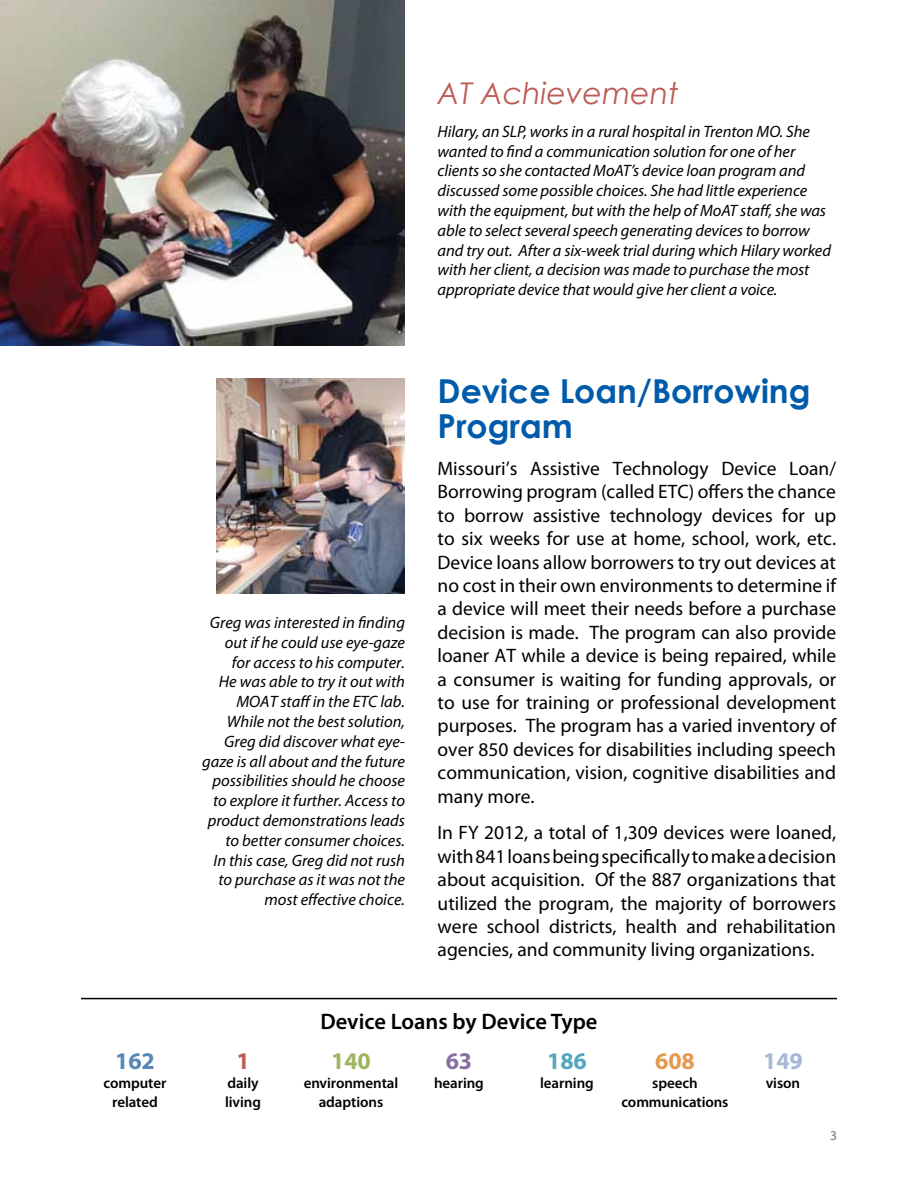
<style>
.page{position:relative;width:918px;height:1188px;background:#fff}
.page>*{position:absolute;margin:0;border:0;box-sizing:border-box;transform-origin:0 0}
.t1{font:700 33px/35.2px "Century Gothic";color:#005baa}
.t2{font:italic 30px "Century Gothic";color:#bd5c55}
.t3{font:700 24px "Myriad Pro";color:#5587b7}
.t4{font:700 24px "Myriad Pro";color:#9eb560}
.t5{font:700 24px "Myriad Pro";color:#52a8bd}
.t6{font:700 24px "Myriad Pro";color:#e4994e}
.t7{font:700 24px "Myriad Pro";color:#a7b8d6}
.t8{font:700 24px "Myriad Pro";color:#876fa2}
.t9{font:700 24px "Myriad Pro";color:#bd5c55}
.t10{font:600 22.5px "Myriad Pro";color:#000}
.t11{font:19.5px/23.4px "Myriad Pro";color:#000;text-align:justify}
.t12{font:italic 16.5px/19.8px "Myriad Pro";letter-spacing:-.005em;color:#000}
.t13{font:600 15px/18.8px "Myriad Pro";letter-spacing:-.005em;color:#000;text-align:center}
.t14{font:13.5px "Myriad Pro";color:#807469}
</style>
<div class="page">
<img style="left:0;top:0;width:405px;height:346px">
<hr style="left:81px;top:998px;width:756px;height:1px;background:#000">
<img style="left:216px;top:378px;width:189px;height:216px">
<p class="t3" style="left:115px;top:1045px;width:41px">162</p>
<p class="t13" style="left:104px;top:1073px;width:64px">computer related</p>
<p class="t12" style="left:202px;top:612px;width:204px;text-align:right">Greg was interested in finding out if he could use eye-gaze<br>for access to his computer.<br>He was able to try it out with<br>MOAT staff in the ETC lab.<br>While not the best solution,<br>Greg did discover what eye&shy;gaze is all about and the future possibilities should he choose to explore it further. Access to product demonstrations leads to better consumer choices.<br>In this case, Greg did not rush to purchase as it was not the most effective choice.</p>
<h2 class="t2" style="left:438px;top:72px;width:242px">AT Achievement</h2>
<p class="t12" style="left:438px;top:121px;width:395px">Hilary, an SLP, works in a rural hospital in Trenton MO. She wanted to find a communication solution for one of her clients so she contacted MoAT’s device loan program and discussed some possible choices. She had little experience with the equipment, but with the help of MoAT staff, she was able to select several speech generating devices to borrow and try out. After a six-week trial during which Hilary worked with her client, a decision was made to purchase the most appropriate device that would give her client a voice.</p>
<h1 class="t1" style="left:438px;top:372px;width:374px">Device Loan/Borrowing<br>Program</h1>
<p class="t11" style="left:438px;top:456px;width:400px">Missouri’s Assistive Technology Device Loan/ Borrowing program (called ETC) offers the chance to borrow assistive technology devices for up to six weeks for use at home, school, work, etc.<br>Device loans allow borrowers to try out devices at no cost in their own environments to determine if a device will meet their needs before a purchase decision is made. The program can also provide loaner AT while a device is being repaired, while a consumer is waiting for funding approvals, or to use for training or professional development purposes. The program has a varied inventory of over 850 devices for disabilities including speech communication, vision, cognitive disabilities and many more.</p>
<p class="t11" style="left:438px;top:821px;width:400px">In FY 2012, a total of 1,309 devices were loaned, with 841 loans being specifically to make a decision about acquisition. Of the 887 organizations that utilized the program, the majority of borrowers were school districts, health and rehabilitation agencies, and community living organizations.</p>
<p class="t9" style="left:236px;top:1045px;width:15px">1</p>
<p class="t13" style="left:225px;top:1073px;width:37px;text-align:left">daily living</p>
<p class="t10" style="left:320px;top:1008px;width:279px">Device Loans by Device Type</p>
<p class="t4" style="left:331px;top:1045px;width:41px">140</p>
<p class="t13" style="left:304px;top:1073px;width:96px">environmental adaptions</p>
<p class="t8" style="left:446px;top:1045px;width:28px">63</p>
<p class="t13" style="left:434px;top:1073px;width:51px">hearing</p>
<p class="t5" style="left:547px;top:1045px;width:41px">186</p>
<p class="t13" style="left:540px;top:1073px;width:55px">learning</p>
<p class="t6" style="left:655px;top:1045px;width:41px">608</p>
<p class="t13" style="left:621px;top:1073px;width:109px">speech communications</p>
<p class="t7" style="left:763px;top:1045px;width:41px">149</p>
<p class="t13" style="left:766px;top:1073px;width:36px">vison</p>
<p class="t14" style="left:830px;top:1127px;width:8px">3</p>
</div>
